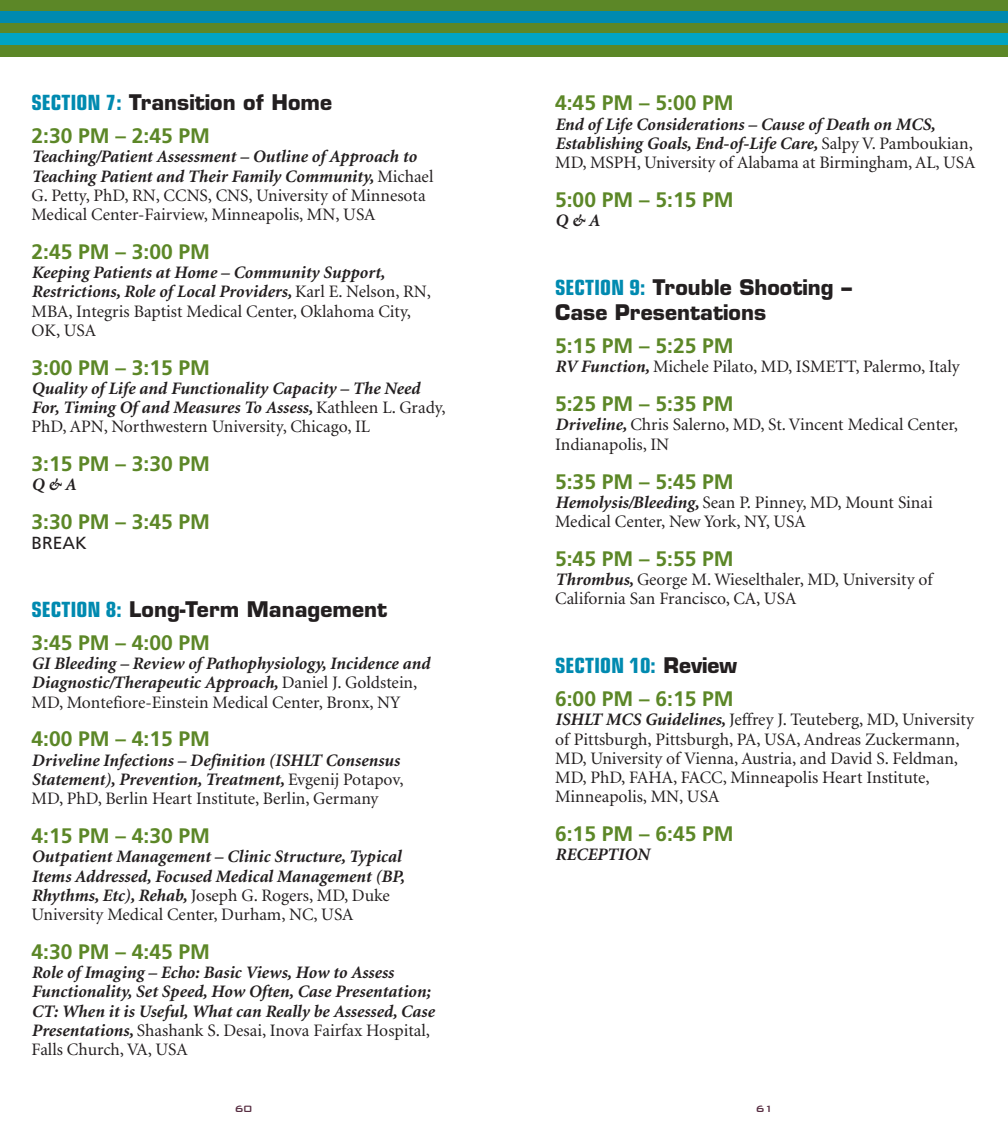
<style>
.page{position:relative;width:1008px;height:1134px;background:#fff}
.page>*{position:absolute;margin:0;border:0;box-sizing:border-box;transform-origin:0 0}
.t1{font:700 21px "Frutiger";color:#5c8727}
.t2{font:700 21px/25.2px "Eurostile";color:#231f20}
.t3{font:700 condensed 21px "Eurostile";color:#008ab0}
.t4{font:italic 700 17.5px/19.2px "Minion";color:#231f20}
.t5{font:17.5px/19.2px "Minion";color:#231f20}
.t6{font:17.5px "Frutiger";color:#231f20}
.t7{font:500 12.25px "Bank Gothic BT";color:#572e42}
.s1{font-stretch:condensed;color:#008ab0}
.s2{font-weight:700;font-style:italic}
.s3{font-weight:400;font-style:normal}
.s4{font-stretch:normal;color:#231f20}
</style>
<div class="page">
<div style="left:0;top:0;width:1008px;height:57px;background:#5c8727"></div>
<div style="left:0;top:34px;width:1008px;height:11px;background:#00a4c3"></div>
<div style="left:0;top:11px;width:1008px;height:12px;background:#008ab0"></div>
<p class="t2" style="left:32px;top:92px;width:302px"><span class="s1">SECTION 7:</span> Transition of Home</p>
<p class="t1" style="left:32px;top:127px;width:180px">2:30 PM – 2:45 PM</p>
<p class="t5" style="left:32px;top:149px;width:403px"><span class="s2">Teaching/Patient Assessment – Outline of Approach to Teaching Patient and Their Family Community,</span> Michael G. Petty, PhD, RN, CCNS, CNS, University of Minnesota Medical Center-Fairview, Minneapolis, MN, USA</p>
<p class="t1" style="left:32px;top:243px;width:180px">2:45 PM – 3:00 PM</p>
<p class="t4" style="left:32px;top:264px;width:401px">Keeping Patients at Home – Community Support, Restrictions, Role of Local Providers, <span class="s3">Karl E. Nelson, RN, MBA, Integris Baptist Medical Center, Oklahoma City, OK, USA</span></p>
<p class="t1" style="left:32px;top:359px;width:180px">3:00 PM – 3:15 PM</p>
<p class="t4" style="left:32px;top:380px;width:416px">Quality of Life and Functionality Capacity – The Need<br>For, Timing Of and Measures To Assess, <span class="s3">Kathleen L. Grady,<br>PhD, APN, Northwestern University, Chicago, IL</span></p>
<p class="t1" style="left:32px;top:455px;width:180px">3:15 PM – 3:30 PM</p>
<p class="t4" style="left:32px;top:477px;width:46px">Q &amp; A</p>
<p class="t1" style="left:32px;top:514px;width:180px">3:30 PM – 3:45 PM</p>
<p class="t6" style="left:32px;top:535px;width:57px">BREAK</p>
<p class="t2" style="left:32px;top:599px;width:357px"><span class="s1">SECTION 8:</span> Long-Term Management</p>
<p class="t1" style="left:32px;top:634px;width:180px">3:45 PM – 4:00 PM</p>
<p class="t4" style="left:32px;top:655px;width:400px">GI Bleeding – Review of Pathophysiology, Incidence and<br>Diagnostic/Therapeutic Approach, <span class="s3">Daniel J. Goldstein,<br>MD, Montefiore-Einstein Medical Center, Bronx, NY</span></p>
<p class="t1" style="left:32px;top:731px;width:180px">4:00 PM – 4:15 PM</p>
<p class="t4" style="left:32px;top:752px;width:374px">Driveline Infections – Definition (ISHLT Consensus<br>Statement), Prevention, Treatment, <span class="s3">Evgenij Potapov,<br>MD, PhD, Berlin Heart Institute, Berlin, Germany</span></p>
<p class="t1" style="left:32px;top:827px;width:180px">4:15 PM – 4:30 PM</p>
<p class="t4" style="left:32px;top:849px;width:375px">Outpatient Management – Clinic Structure, Typical Items Addressed, Focused Medical Management (BP, Rhythms, Etc), Rehab, <span class="s3">Joseph G. Rogers, MD, Duke University Medical Center, Durham, NC, USA</span></p>
<p class="t1" style="left:32px;top:943px;width:180px">4:30 PM – 4:45 PM</p>
<p class="t4" style="left:32px;top:964px;width:404px">Role of Imaging – Echo: Basic Views, How to Assess Functionality, Set Speed, How Often, Case Presentation; CT: When it is Useful, What can Really be Assessed, Case Presentations, <span class="s3">Shashank S. Desai, Inova Fairfax Hospital, Falls Church, VA, USA</span></p>
<p class="t7" style="left:235px;top:1101px;width:19px">60</p>
<p class="t1" style="left:555px;top:94px;width:180px">4:45 PM – 5:00 PM</p>
<p class="t4" style="left:555px;top:116px;width:422px">End of Life Considerations – Cause of Death on MCS,<br>Establishing Goals, End-of-Life Care, <span class="s3">Salpy V. Pamboukian,<br>MD, MSPH, University of Alabama at Birmingham, AL, USA</span></p>
<p class="t1" style="left:555px;top:191px;width:180px">5:00 PM – 5:15 PM</p>
<p class="t4" style="left:555px;top:212px;width:46px">Q &amp; A</p>
<p class="t2" style="left:555px;top:277px;width:298px"><span class="s1">SECTION 9:</span> Trouble Shooting –<br>Case Presentations</p>
<p class="t1" style="left:555px;top:337px;width:180px">5:15 PM – 5:25 PM</p>
<p class="t5" style="left:555px;top:359px;width:406px"><span class="s2">RV Function,</span> Michele Pilato, MD, ISMETT, Palermo, Italy</p>
<p class="t1" style="left:555px;top:395px;width:180px">5:25 PM – 5:35 PM</p>
<p class="t5" style="left:555px;top:417px;width:404px"><span class="s2">Driveline,</span> Chris Salerno, MD, St. Vincent Medical Center,<br>Indianapolis, IN</p>
<p class="t1" style="left:555px;top:473px;width:180px">5:35 PM – 5:45 PM</p>
<p class="t5" style="left:555px;top:494px;width:379px"><span class="s2">Hemolysis/Bleeding,</span> Sean P. Pinney, MD, Mount Sinai<br>Medical Center, New York, NY, USA</p>
<p class="t1" style="left:555px;top:550px;width:180px">5:45 PM – 5:55 PM</p>
<p class="t5" style="left:555px;top:571px;width:379px"><span class="s2">Thrombus,</span> George M. Wieselthaler, MD, University of<br>California San Francisco, CA, USA</p>
<p class="t3" style="left:555px;top:658px;width:184px">SECTION 10: <span class="s4">Review</span></p>
<p class="t1" style="left:555px;top:690px;width:180px">6:00 PM – 6:15 PM</p>
<p class="t5" style="left:555px;top:712px;width:420px"><span class="s2">ISHLT MCS Guidelines,</span> Jeffrey J. Teuteberg, MD, University of Pittsburgh, Pittsburgh, PA, USA, Andreas Zuckermann, MD, University of Vienna, Austria, and David S. Feldman, MD, PhD, FAHA, FACC, Minneapolis Heart Institute, Minneapolis, MN, USA</p>
<p class="t1" style="left:555px;top:825px;width:180px">6:15 PM – 6:45 PM</p>
<p class="t4" style="left:555px;top:847px;width:96px">RECEPTION</p>
<p class="t7" style="left:756px;top:1101px;width:19px">61</p>
</div>
